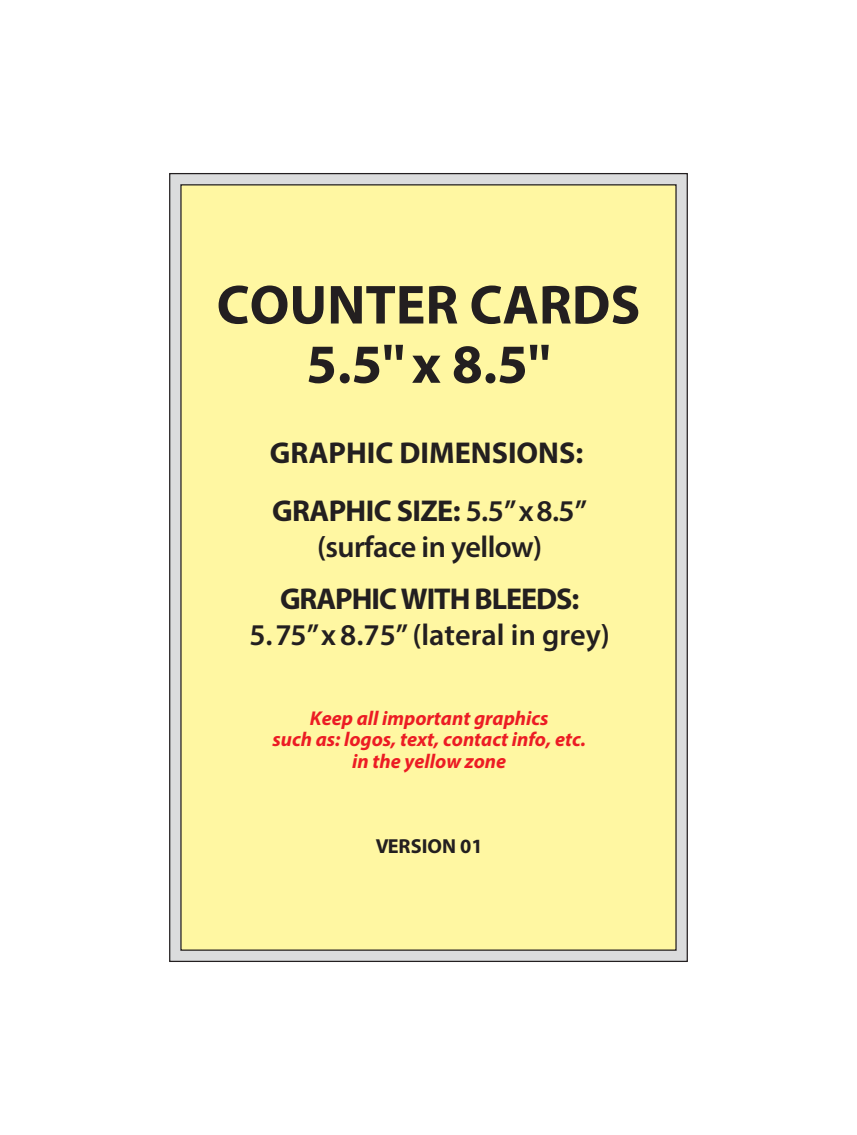
<style>
.page{position:relative;width:857px;height:1135px;background:#fff}
.page>*{position:absolute;margin:0;border:0;box-sizing:border-box;transform-origin:0 0}
.t1{font:700 55.5px/59.2px "Myriad Pro";color:#231f20;text-align:center}
.t2{font:700 30.25px/57.6px "Myriad Pro";color:#231f20}
.t3{font:600 30.25px "Myriad Pro";color:#231f20}
.t4{font:700 30.25px "Myriad Pro";letter-spacing:-.02em;color:#231f20}
.t5{font:600 30.25px "Myriad Pro";letter-spacing:-.02em;color:#231f20}
.t6{font:700 20.38px "Myriad Pro";color:#231f20}
.t7{font:italic 700 20px/21.4px "Myriad Pro";color:#ec1c24;text-align:center}
.s1{font-weight:600}
</style>
<div class="page">
<div style="left:169px;top:173px;width:519px;height:789px;background:#dbdcdd;border:1px solid #231f20"></div>
<div style="left:180px;top:184px;width:497px;height:766px;background:#fff7a2"></div>
<h1 class="t1" style="left:217px;top:273px;width:425px">COUNTER CARDS<br>5.5''x 8.5''</h1>
<h2 class="t2" style="left:270px;top:423px;width:319px">GRAPHIC DIMENSIONS:<br>GRAPHIC SIZE: <span class="s1">5.5”x8.5”</span></h2>
<h2 class="t5" style="left:317px;top:528px;width:227px">(surface in yellow)</h2>
<h2 class="t4" style="left:280px;top:579px;width:301px">GRAPHIC WITH BLEEDS:</h2>
<h2 class="t3" style="left:249px;top:616px;width:362px">5.75”x 8.75” (lateral in grey)</h2>
<p class="t7" style="left:272px;top:707px;width:315px">Keep all important graphics<br>such as: logos, text, contact info, etc. in the yellow zone</p>
<p class="t6" style="left:376px;top:832px;width:108px">VERSION 01</p>
</div>
